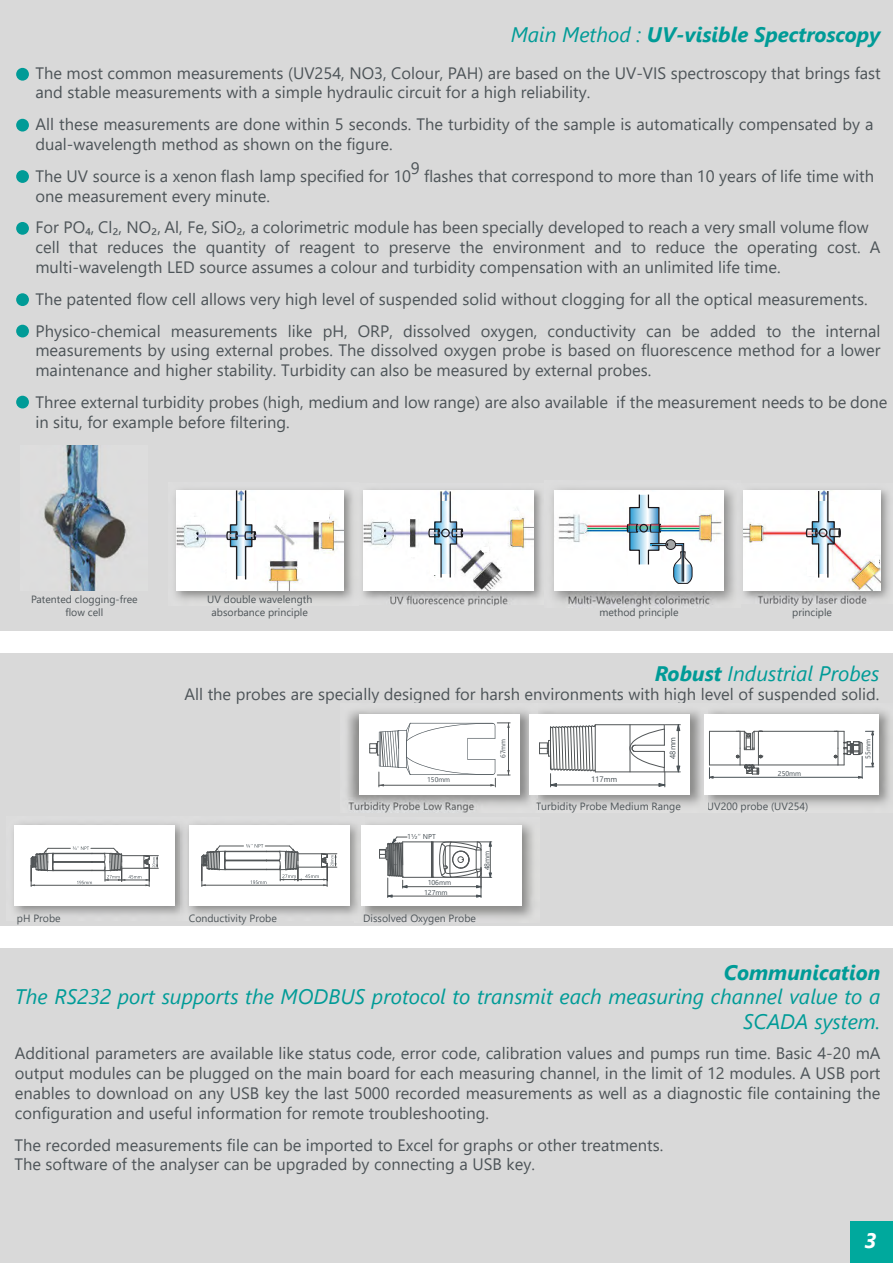
<style>
.page{position:relative;width:893px;height:1263px;background:#d9d9d9}
.page>*{position:absolute;margin:0;border:0;box-sizing:border-box;transform-origin:0 0}
.t1{font:italic 21px/25.2px "Segoe UI";color:#009b97;text-align:right}
.t2{font:italic 700 21px "Segoe UI";color:#009b97}
.t3{font:italic 700 21px "Segoe UI";color:#fff}
.t4{font:16.5px/19.8px "Segoe UI";color:#4d5458}
.t5{font:10.5px/12.6px "Segoe UI";color:#4d5458;text-align:center}
.t6{font:7.95px "Segoe UI";color:#475055}
.t7{font:7.05px "Segoe UI";color:#475055}
.t8{font:6.9px "Segoe UI";color:#475055}
.s1{font-weight:400}
.s2{font-weight:700}
</style>
<div class="page">
<div style="left:0;top:631px;width:893px;height:22px;background:#fff"></div>
<div style="left:0;top:926px;width:893px;height:21px;background:#fff"></div>
<div style="left:16px;top:68px;width:13px;height:13px;background:#009b97;border-radius:50%"></div>
<div style="left:16px;top:119px;width:13px;height:13px;background:#009b97;border-radius:50%"></div>
<div style="left:16px;top:170px;width:13px;height:13px;background:#009b97;border-radius:50%"></div>
<div style="left:16px;top:222px;width:13px;height:13px;background:#009b97;border-radius:50%"></div>
<div style="left:16px;top:293px;width:13px;height:13px;background:#009b97;border-radius:50%"></div>
<div style="left:16px;top:325px;width:13px;height:12px;background:#009b97;border-radius:50%"></div>
<div style="left:16px;top:396px;width:13px;height:12px;background:#009b97;border-radius:50%"></div>
<img style="left:363px;top:490px;width:178px;height:114px">
<img style="left:364px;top:490px;width:170px;height:101px">
<div style="left:379px;top:513px;width:10px;height:8px;background:#fff"></div>
<div style="left:510px;top:511px;width:9px;height:6px;background:#fff"></div>
<svg style="left:483px;top:547px;width:6px;height:5px"></svg>
<div style="left:497px;top:560px;width:6px;height:7px;background:#fff"></div>
<svg style="left:428px;top:490px;width:36px;height:89px;background:#d2dbe0"></svg>
<div style="left:441px;top:529px;width:9px;height:8px;border:1px solid #1d1d20;border-radius:50%"></div>
<div style="left:408px;top:548px;width:9px;height:8px;background:#fff"></div>
<img style="left:553px;top:489px;width:181px;height:118px">
<img style="left:554px;top:490px;width:169px;height:101px">
<div style="left:624px;top:493px;width:34px;height:14px;background:#fff"></div>
<svg style="left:626px;top:493px;width:67px;height:92px;background:#cbd8df"></svg>
<img style="left:44px;top:446px;width:82px;height:144px">
<img style="left:176px;top:490px;width:176px;height:109px">
<img style="left:176px;top:490px;width:167px;height:101px">
<div style="left:191px;top:517px;width:8px;height:6px;background:#fff"></div>
<div style="left:309px;top:508px;width:20px;height:12px;background:#fff"></div>
<div style="left:298px;top:557px;width:9px;height:21px;background:#fff"></div>
<svg style="left:277px;top:517px;width:6px;height:11px"></svg>
<svg style="left:226px;top:490px;width:31px;height:91px;background:#cdd6dc"></svg>
<img style="left:707px;top:711px;width:183px;height:93px">
<img style="left:743px;top:489px;width:146px;height:115px">
<img style="left:744px;top:490px;width:136px;height:101px">
<svg style="left:805px;top:490px;width:37px;height:89px;background:#d3d9de"></svg>
<div style="left:819px;top:528px;width:8px;height:9px;border:1px solid #1d1d20;border-radius:50%"></div>
<div style="left:755px;top:513px;width:6px;height:10px;background:#fff"></div>
<div style="left:807px;top:565px;width:8px;height:10px;background:#fff"></div>
<hr style="left:875px;top:556px;width:4px;height:10px;background:#fff">
<img style="left:537px;top:711px;width:170px;height:93px">
<img style="left:348px;top:711px;width:189px;height:102px">
<img style="left:14px;top:824px;width:166px;height:91px">
<img style="left:365px;top:824px;width:167px;height:93px">
<img style="left:180px;top:824px;width:185px;height:91px">
<div style="left:850px;top:1221px;width:43px;height:42px;background:#00a99d"></div>
<div style="left:15px;top:825px;width:160px;height:80px;background:#fff"></div>
<svg style="left:31px;top:846px;width:127px;height:40px"></svg>
<div style="left:360px;top:715px;width:160px;height:80px;background:#fff"></div>
<div style="left:530px;top:715px;width:160px;height:80px;background:#fff"></div>
<div style="left:704px;top:715px;width:174px;height:80px;background:#fff"></div>
<div style="left:189px;top:825px;width:160px;height:80px;background:#fff"></div>
<div style="left:362px;top:825px;width:160px;height:80px;background:#fff"></div>
<svg style="left:379px;top:836px;width:113px;height:61px"></svg>
<div style="left:369px;top:743px;width:8px;height:10px;border:1px solid #515557"></div>
<svg style="left:370px;top:723px;width:140px;height:64px"></svg>
<hr style="left:595px;top:772px;width:69px;height:1px;background:#515557">
<hr style="left:595px;top:724px;width:69px;height:1px;background:#515557">
<hr style="left:551px;top:785px;width:114px;height:1px;background:#515557">
<svg style="left:539px;top:725px;width:57px;height:63px"></svg>
<svg style="left:630px;top:711px;width:50px;height:76px"></svg>
<svg style="left:202px;top:844px;width:135px;height:43px"></svg>
<hr style="left:709px;top:777px;width:153px;height:1px;background:#475055">
<hr style="left:762px;top:731px;width:72px;height:1px;background:#515557">
<hr style="left:758px;top:765px;width:80px;height:1px;background:#515557">
<svg style="left:709px;top:731px;width:54px;height:47px"></svg>
<svg style="left:834px;top:731px;width:40px;height:47px"></svg>
<p class="t2" style="left:511px;top:26px;width:371px"><span class="s1">Main Method :</span> UV-visible Spectroscopy</p>
<p class="t4" style="left:35px;top:64px;width:847px">The most common measurements (UV254, NO3, Colour, PAH) are based on the UV-VIS spectroscopy that brings fast and stable measurements with a simple hydraulic circuit for a high reliability.</p>
<p class="t4" style="left:35px;top:116px;width:839px">All these measurements are done within 5 seconds. The turbidity of the sample is automatically compensated by a dual-wavelength method as shown on the figure.</p>
<p class="t4" style="left:35px;top:168px;width:377px">The UV source is a xenon flash lamp specified for 10</p>
<p class="t4" style="left:411px;top:160px;width:10px">9</p>
<p class="t4" style="left:424px;top:168px;width:452px">flashes that correspond to more than 10 years of life time with</p>
<p class="t4" style="left:35px;top:181px;width:835px;line-height:31.8px">one measurement every minute.<br>For PO₄, Cl₂, NO₂, Al, Fe, SiO₂, a colorimetric module has been specially developed to reach a very small volume flow</p>
<p class="t4" style="left:35px;top:239px;width:847px">cell that reduces the quantity of reagent to preserve the environment and to reduce the operating cost. A multi-wavelength LED source assumes a colour and turbidity compensation with an unlimited life time.</p>
<p class="t4" style="left:35px;top:285px;width:847px;line-height:31.8px">The patented flow cell allows very high level of suspended solid without clogging for all the optical measurements.<br>Physico-chemical measurements like pH, ORP, dissolved oxygen, conductivity can be added to the internal</p>
<p class="t4" style="left:35px;top:342px;width:847px">measurements by using external probes. The dissolved oxygen probe is based on fluorescence method for a lower maintenance and higher stability. Turbidity can also be measured by external probes.</p>
<p class="t4" style="left:35px;top:394px;width:854px">Three external turbidity probes (high, medium and low range) are also available if the measurement needs to be done in situ, for example before filtering.</p>
<p class="t5" style="left:31px;top:594px;width:108px">Patented clogging-free flow cell</p>
<p class="t5" style="left:207px;top:594px;width:107px">UV double wavelength absorbance principle</p>
<p class="t5" style="left:599px;top:607px;width:81px">method principle</p>
<p class="t5" style="left:792px;top:607px;width:41px">principle</p>
<p class="t1" style="left:655px;top:663px;width:226px"><span class="s2">Robust</span> Industrial Probes</p>
<p class="t4" style="left:185px;top:685px;width:696px">All the probes are specially designed for harsh environments with high level of suspended solid.</p>
<p class="t8" style="left:427px;top:777px;width:25px">150mm</p>
<p class="t8" style="left:500px;top:758px;width:21px;rotate:-90deg">67mm</p>
<p class="t7" style="left:407px;top:834px;width:30px">1½’’ NPT</p>
<p class="t7" style="left:428px;top:879px;width:25px">106mm</p>
<p class="t7" style="left:424px;top:890px;width:25px">127mm</p>
<p class="t5" style="left:17px;top:913px;width:45px">pH Probe</p>
<p class="t5" style="left:189px;top:913px;width:90px">Conductivity Probe</p>
<p class="t5" style="left:363px;top:913px;width:114px">Dissolved Oxygen Probe</p>
<p class="t7" style="left:484px;top:870px;width:21px;rotate:-90deg">48mm</p>
<p class="t6" style="left:591px;top:776px;width:28px">117mm</p>
<p class="t6" style="left:670px;top:759px;width:24px;rotate:-90deg">48mm</p>
<p class="t7" style="left:778px;top:770px;width:25px">250mm</p>
<p class="t5" style="left:536px;top:801px;width:147px">Turbidity Probe Medium Range</p>
<p class="t5" style="left:707px;top:801px;width:103px">UV200 probe (UV254)</p>
<p class="t7" style="left:865px;top:759px;width:21px;rotate:-90deg">55mm</p>
<p class="t2" style="left:724px;top:965px;width:158px">Communication</p>
<p class="t1" style="left:15px;top:985px;width:867px">The RS232 port supports the MODBUS protocol to transmit each measuring channel value to a<br>SCADA system.</p>
<p class="t4" style="left:15px;top:1045px;width:867px;text-align:justify">Additional parameters are available like status code, error code, calibration values and pumps run time. Basic 4-20 mA output modules can be plugged on the main board for each measuring channel, in the limit of 12 modules. A USB port enables to download on any USB key the last 5000 recorded measurements as well as a diagnostic file containing the configuration and useful information for remote troubleshooting.</p>
<p class="t4" style="left:15px;top:1136px;width:650px">The recorded measurements file can be imported to Excel for graphs or other treatments.<br>The software of the analyser can be upgraded by connecting a USB key.</p>
<p class="t3" style="left:864px;top:1233px;width:14px">3</p>
</div>
